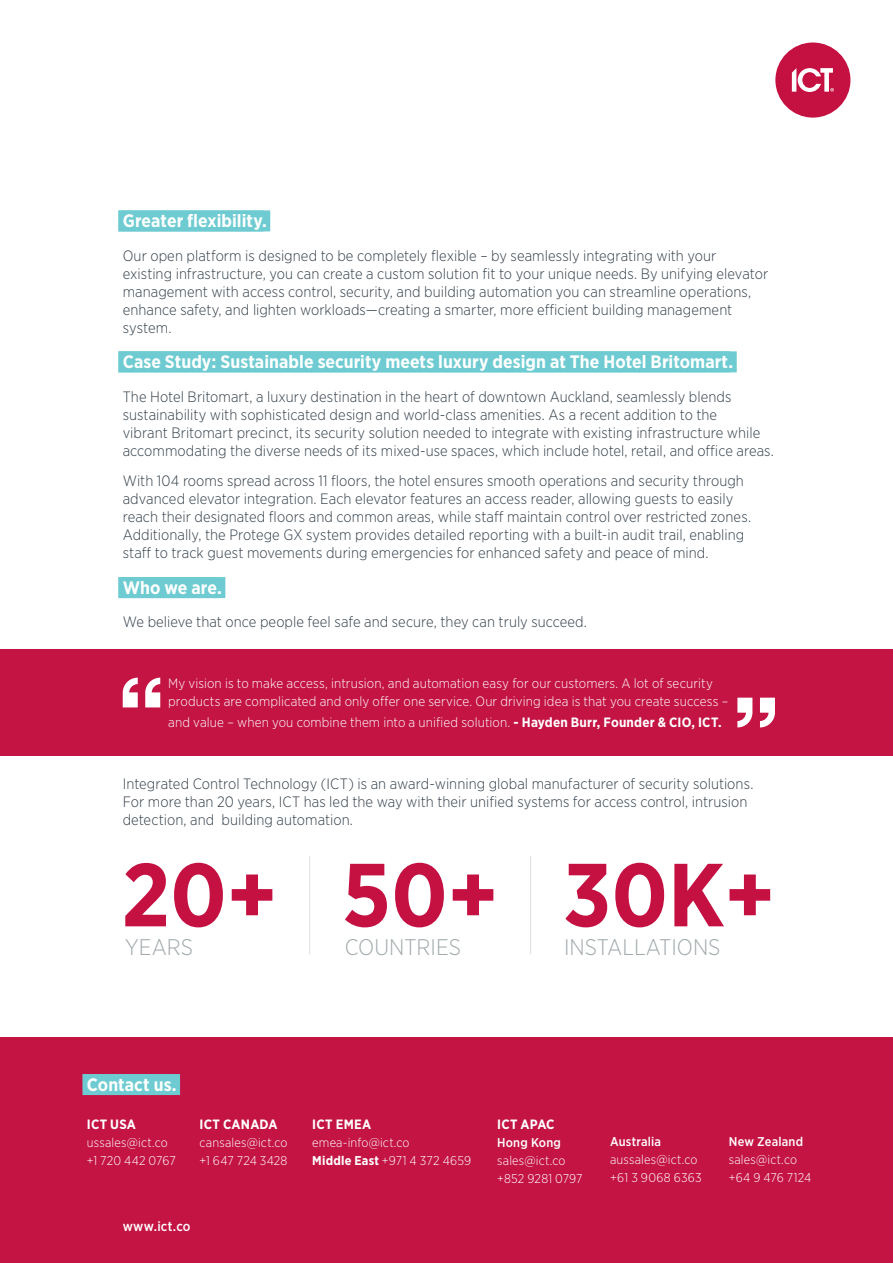
<style>
.page{position:relative;width:893px;height:1263px;background:#fff}
.page>*{position:absolute;margin:0;border:0;box-sizing:border-box;transform-origin:0 0}
.t1{font:700 89.4px "Gotham Narrow";color:#c51042}
.t2{font:300 22.5px "Gotham Narrow";color:#a1a9ac}
.Feature_Heading_White_with_Aqua_Backgrou{font:700 18px "Gotham Narrow";color:#fff}
.Feature_Body_Text{font:300 15px/18px "Gotham Narrow";letter-spacing:.005em;color:#323e48}
.Feature_Body_Text_White{font:300 13.5px/18px "Gotham Narrow";letter-spacing:.01em;color:#fff}
.Feature_Body_Text_White_Small{font:700 13.5px "Gotham Narrow";letter-spacing:.015em;color:#fff}
.Feature_Body_Text_White-2{font:500 13.5px "Gotham Narrow";letter-spacing:.025em;color:#fff}
.Feature_Body_Text_White_Small-2{font:300 12.75px "Gotham Narrow";letter-spacing:.015em;color:#fff}
.Feature_Body_Text_White_Small-3{font:500 12.75px "Gotham Narrow";letter-spacing:.015em;color:#fff}
.s1{font-weight:700}
</style>
<div class="page">
<div style="left:775px;top:43px;width:75px;height:75px;background:#c51042;border-radius:50%"></div>
<svg style="left:792px;top:68px;width:42px;height:24px"></svg>
<div style="left:118px;top:577px;width:107px;height:21px;background:#6dcbd1"></div>
<hr style="left:530px;top:856px;width:1px;height:98px;background:#dce0e5">
<hr style="left:309px;top:856px;width:1px;height:98px;background:#dce0e5">
<div style="left:0;top:1037px;width:893px;height:226px;background:#c41444"></div>
<div style="left:83px;top:1074px;width:97px;height:21px;background:#6dcbd1"></div>
<div style="left:118px;top:210px;width:152px;height:21px;background:#6dcbd1"></div>
<div style="left:118px;top:351px;width:619px;height:21px;background:#6dcbd1"></div>
<div style="left:0;top:649px;width:893px;height:107px;background:#c41444"></div>
<svg style="left:145px;top:678px;width:15px;height:29px"></svg>
<svg style="left:123px;top:678px;width:15px;height:29px"></svg>
<svg style="left:737px;top:698px;width:15px;height:29px"></svg>
<svg style="left:760px;top:698px;width:15px;height:29px"></svg>
<p class="Feature_Heading_White_with_Aqua_Backgrou" style="left:123px;top:210px;width:146px">Greater flexibility.</p>
<p class="Feature_Body_Text" style="left:123px;top:246px;width:647px">Our open platform is designed to be completely flexible – by seamlessly integrating with your existing infrastructure, you can create a custom solution fit to your unique needs. By unifying elevator management with access control, security, and building automation you can streamline operations, enhance safety, and lighten workloads—creating a smarter, more efficient building management system.</p>
<p class="Feature_Heading_White_with_Aqua_Backgrou" style="left:123px;top:350px;width:612px">Case Study: Sustainable security meets luxury design at The Hotel Britomart.</p>
<p class="Feature_Body_Text" style="left:123px;top:387px;width:653px">The Hotel Britomart, a luxury destination in the heart of downtown Auckland, seamlessly blends sustainability with sophisticated design and world-class amenities. As a recent addition to the<br>vibrant Britomart precinct, its security solution needed to integrate with existing infrastructure while accommodating the diverse needs of its mixed-use spaces, which include hotel, retail, and office areas.</p>
<p class="Feature_Body_Text" style="left:123px;top:472px;width:630px">With 104 rooms spread across 11 floors, the hotel ensures smooth operations and security through advanced elevator integration. Each elevator features an access reader, allowing guests to easily reach their designated floors and common areas, while staff maintain control over restricted zones.<br>Additionally, the Protege GX system provides detailed reporting with a built-in audit trail, enabling staff to track guest movements during emergencies for enhanced safety and peace of mind.</p>
<p class="Feature_Heading_White_with_Aqua_Backgrou" style="left:123px;top:576px;width:101px">Who we are.</p>
<p class="Feature_Body_Text" style="left:123px;top:613px;width:466px">We believe that once people feel safe and secure, they can truly succeed.</p>
<p class="Feature_Body_Text_White" style="left:168px;top:674px;width:562px">My vision is to make access, intrusion, and automation easy for our customers. A lot of security products are complicated and only offer one service. Our driving idea is that you create success –</p>
<p class="Feature_Body_Text_White" style="left:168px;top:713px;width:555px">and value – when you combine them into a unified solution. <span class="s1">- Hayden Burr, Founder &amp; CIO, ICT.</span></p>
<p class="Feature_Body_Text" style="left:123px;top:774px;width:632px">Integrated Control Technology (ICT) is an award-winning global manufacturer of security solutions.<br>For more than 20 years, ICT has led the way with their unified systems for access control, intrusion detection, and building automation.</p>
<p class="t1" style="left:121px;top:837px;width:157px">20+</p>
<p class="t2" style="left:125px;top:933px;width:69px">YEARS</p>
<p class="t2" style="left:345px;top:933px;width:118px">COUNTRIES</p>
<p class="t1" style="left:342px;top:837px;width:158px">50+</p>
<p class="t1" style="left:563px;top:837px;width:213px">30K+</p>
<p class="t2" style="left:564px;top:933px;width:158px">INSTALLATIONS</p>
<p class="Feature_Heading_White_with_Aqua_Backgrou" style="left:87px;top:1073px;width:91px">Contact us.</p>
<p class="Feature_Body_Text_White_Small" style="left:87px;top:1115px;width:51px">ICT USA</p>
<p class="Feature_Body_Text_White_Small-2" style="left:87px;top:1134px;width:82px">ussales@ict.co</p>
<p class="Feature_Body_Text_White_Small-2" style="left:87px;top:1152px;width:91px">+1 720 442 0767</p>
<p class="Feature_Body_Text_White_Small" style="left:200px;top:1115px;width:79px">ICT CANADA</p>
<p class="Feature_Body_Text_White_Small-2" style="left:200px;top:1134px;width:90px">cansales@ict.co</p>
<p class="Feature_Body_Text_White_Small-2" style="left:200px;top:1152px;width:89px">+1 647 724 3428</p>
<p class="Feature_Body_Text_White-2" style="left:123px;top:1218px;width:69px">www.ict.co</p>
<p class="Feature_Body_Text_White_Small" style="left:312px;top:1115px;width:61px">ICT EMEA</p>
<p class="Feature_Body_Text_White_Small-2" style="left:312px;top:1134px;width:99px">emea-info@ict.co</p>
<p class="Feature_Body_Text_White_Small-2" style="left:312px;top:1152px;width:160px"><span class="s1">Middle East</span> +971 4 372 4659</p>
<p class="Feature_Body_Text_White_Small" style="left:497px;top:1115px;width:59px">ICT APAC</p>
<p class="Feature_Body_Text_White_Small-3" style="left:497px;top:1134px;width:65px">Hong Kong</p>
<p class="Feature_Body_Text_White_Small-2" style="left:497px;top:1152px;width:70px">sales@ict.co</p>
<p class="Feature_Body_Text_White_Small-2" style="left:497px;top:1170px;width:87px">+852 9281 0797</p>
<p class="Feature_Body_Text_White_Small-3" style="left:610px;top:1133px;width:52px">Australia</p>
<p class="Feature_Body_Text_White_Small-2" style="left:610px;top:1152px;width:89px">aussales@ict.co</p>
<p class="Feature_Body_Text_White_Small-2" style="left:610px;top:1170px;width:93px">+61 3 9068 6363</p>
<p class="Feature_Body_Text_White_Small-3" style="left:729px;top:1133px;width:76px">New Zealand</p>
<p class="Feature_Body_Text_White_Small-2" style="left:729px;top:1152px;width:70px">sales@ict.co</p>
<p class="Feature_Body_Text_White_Small-2" style="left:729px;top:1170px;width:84px">+64 9 476 7124</p>
</div>
